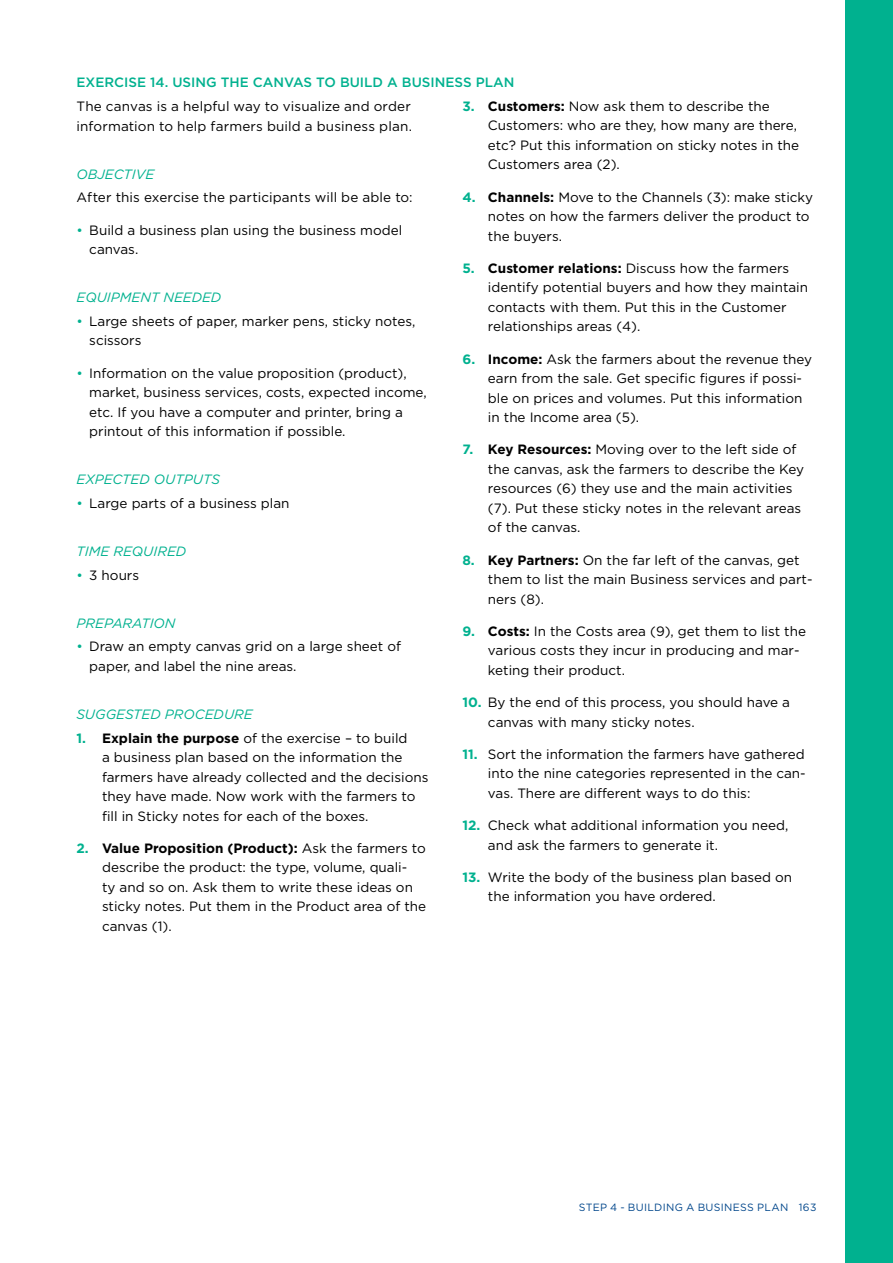
<style>
.page{position:relative;width:893px;height:1263px;background:#fff}
.page>*{position:absolute;margin:0;border:0;box-sizing:border-box;transform-origin:0 0}
.t1{font:13.5px/19.5px "Gotham";color:#000}
.t2{font:italic 13.5px "Gotham";color:#00b18f}
.t3{font:500 13.5px "Gotham";color:#00b18f}
.t4{font:10.5px "Gotham";letter-spacing:.03em;color:#00468b}
.s1{color:#00b18f}
.s2{font-weight:700;color:#00b18f}
.s3{font-weight:700}
</style>
<div class="page">
<div style="left:845px;top:0;width:48px;height:1263px;background:#00b18f"></div>
<p class="t3" style="left:77px;top:74px;width:439px">EXERCISE 14. USING THE CANVAS TO BUILD A BUSINESS PLAN</p>
<p class="t1" style="left:77px;top:96px;width:337px">The canvas is a helpful way to visualize and order information to help farmers build a business plan.</p>
<p class="t2" style="left:77px;top:165px;width:79px">OBJECTIVE</p>
<p class="t1" style="left:77px;top:188px;width:338px">After this exercise the participants will be able to:</p>
<p class="t1" style="left:89px;top:220px;width:314px;text-indent:-13px"><span class="s1">•</span> Build a business plan using the business model canvas.</p>
<p class="t2" style="left:77px;top:289px;width:146px">EQUIPMENT NEEDED</p>
<p class="t1" style="left:89px;top:311px;width:328px;text-indent:-13px"><span class="s1">•</span> Large sheets of paper, marker pens, sticky notes, scissors</p>
<p class="t1" style="left:89px;top:363px;width:339px;text-indent:-13px"><span class="s1">•</span> I nformation on the value proposition (product), market, business services, costs, expected income, etc. If you have a computer and printer, bring a printout of this information if possible.</p>
<p class="t2" style="left:77px;top:471px;width:145px">EXPECTED OUTPUTS</p>
<p class="t1" style="left:77px;top:493px;width:215px"><span class="s1">•</span> Large parts of a business plan</p>
<p class="t2" style="left:77px;top:542px;width:111px">TIME REQUIRED</p>
<p class="t1" style="left:77px;top:565px;width:64px"><span class="s1">•</span> 3 hours</p>
<p class="t2" style="left:77px;top:614px;width:101px">PREPARATION</p>
<p class="t1" style="left:89px;top:636px;width:313px;text-indent:-13px"><span class="s1">•</span> Draw an empty canvas grid on a large sheet of paper, and label the nine areas.</p>
<p class="t2" style="left:77px;top:705px;width:178px">SUGGESTED PROCEDURE</p>
<p class="t1" style="left:102px;top:728px;width:328px;text-indent:-26px"><span class="s2">1.</span> <span class="s3">Explain the purpose</span> of the exercise – to build<br>a business plan based on the information the farmers have already collected and the decisions they have made. Now work with the farmers to fill in Sticky notes for each of the boxes.</p>
<p class="t1" style="left:102px;top:838px;width:326px;text-indent:-26px"><span class="s2">2.</span> <span class="s3">Value Proposition (Product):</span> Ask the farmers to describe the product: the type, volume, quali-<br>ty and so on. Ask them to write these ideas on sticky notes. Put them in the Product area of the canvas (1).</p>
<p class="t1" style="left:488px;top:96px;width:313px;text-indent:-26px"><span class="s2">3.</span> <span class="s3">Customers:</span> Now ask them to describe the Customers: who are they, how many are there, etc? Put this information on sticky notes in the Customers area (2).</p>
<p class="t1" style="left:488px;top:187px;width:327px;text-indent:-26px"><span class="s2">4.</span> <span class="s3">Channels:</span> Move to the Channels (3): make sticky notes on how the farmers deliver the product to the buyers.</p>
<p class="t1" style="left:488px;top:258px;width:322px;text-indent:-26px"><span class="s2">5.</span> <span class="s3">Customer relations:</span> Discuss how the farmers identify potential buyers and how they maintain contacts with them. Put this in the Customer relationships areas (4).</p>
<p class="t1" style="left:488px;top:349px;width:326px;text-indent:-26px"><span class="s2">6.</span> <span class="s3">Income:</span> Ask the farmers about the revenue they earn from the sale. Get specific figures if possi&shy;ble on prices and volumes. Put this information in the I ncome area (5).</p>
<p class="t1" style="left:488px;top:440px;width:318px;text-indent:-26px"><span class="s2">7.</span> <span class="s3">Key Resources:</span> Moving over to the left side of the canvas, ask the farmers to describe the Key resources (6) they use and the main activities (7). Put these sticky notes in the relevant areas of the canvas.</p>
<p class="t1" style="left:488px;top:550px;width:326px;text-indent:-26px"><span class="s2">8.</span> <span class="s3">Key Partners:</span> On the far left of the canvas, get them to list the main Business services and part&shy;ners (8).</p>
<p class="t1" style="left:488px;top:621px;width:320px;text-indent:-26px"><span class="s2">9.</span> <span class="s3">Costs:</span> I n the Costs area (9), get them to list the various costs they incur in producing and mar&shy;keting their product.</p>
<p class="t1" style="left:488px;top:692px;width:304px;text-indent:-26px"><span class="s2">10.</span> By the end of this process, you should have a canvas with many sticky notes.</p>
<p class="t1" style="left:488px;top:744px;width:319px;text-align:justify;text-indent:-26px"><span class="s2">11.</span> Sort the information the farmers have gathered into the nine categories represented in the can&shy;vas. There are different ways to do this:</p>
<p class="t1" style="left:488px;top:815px;width:302px;text-indent:-26px"><span class="s2">12.</span> Check what additional information you need, and ask the farmers to generate it.</p>
<p class="t1" style="left:488px;top:867px;width:306px;text-indent:-26px"><span class="s2">13.</span> Write the body of the business plan based on the information you have ordered.</p>
<p class="t4" style="left:579px;top:1200px;width:15px">Step</p>
<p class="t4" style="left:610px;top:1200px;width:96px">4 - Building a bus</p>
<p class="t4" style="left:721px;top:1200px;width:12px">iness</p>
<p class="t4" style="left:757px;top:1200px;width:9px">plan</p>
<p class="t4" style="left:799px;top:1200px;width:19px">163</p>
</div>
